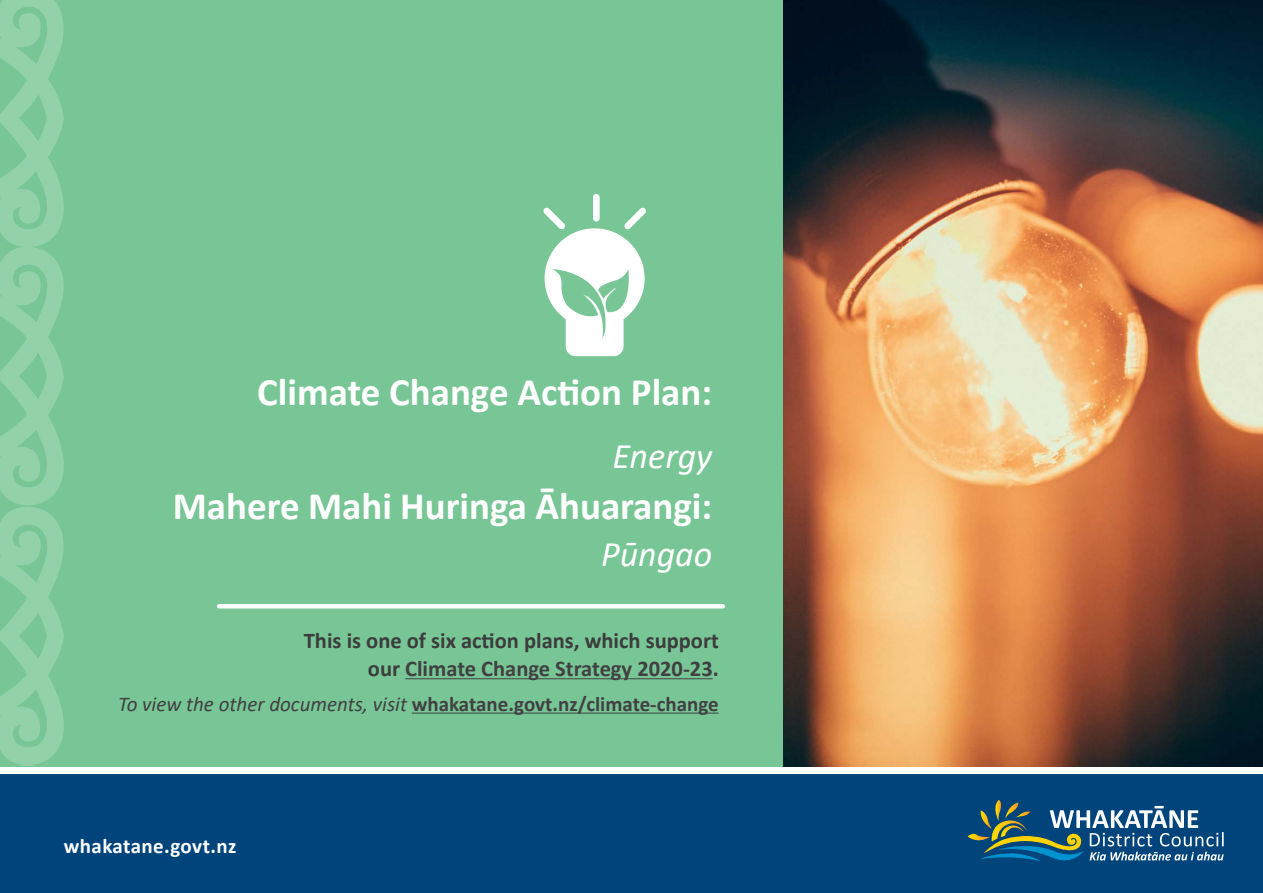
<style>
.page{position:relative;width:1263px;height:893px;background:#fff}
.page>*{position:absolute;margin:0;border:0;box-sizing:border-box;transform-origin:0 0}
.t1{font:700 39px "Calibri";color:#fff}
.t2{font:italic 36px "Calibri";color:#fff}
.t3{font:700 22.5px/28.5px "Calibri";color:#3c3c3c;text-align:right}
.t4{font:700 21px "Calibri";color:#414042}
.t5{font:700 21px "Calibri";letter-spacing:.02em;color:#fff}
.s1{color:#414042}
.s2{font-weight:400;font-style:italic}
</style>
<div class="page">
<img style="left:782px;top:0;width:481px;height:766px">
<div style="left:0;top:775px;width:1263px;height:118px;background:#00447c"></div>
<div style="left:0;top:0;width:782px;height:766px;background:#78c696"></div>
<svg style="left:968px;top:800px;width:256px;height:61px"></svg>
<svg style="left:0;top:0;width:64px;height:765px"></svg>
<div style="left:593px;top:194px;width:7px;height:28px;background:#fff;border-radius:3px"></div>
<svg style="left:543px;top:207px;width:103px;height:149px"></svg>
<hr style="left:219px;top:604px;width:504px;height:4px;background:#fff">
<hr style="left:405px;top:678px;width:308px;height:1px;background:#414042">
<hr style="left:412px;top:713px;width:307px;height:1px;background:#414042">
<h1 class="t1" style="left:257px;top:364px;width:456px">Climate Change Action Plan:</h1>
<h2 class="t2" style="left:612px;top:431px;width:101px">Energy</h2>
<h1 class="t1" style="left:173px;top:478px;width:541px">Mahere Mahi Huringa Āhuarangi:</h1>
<h2 class="t2" style="left:601px;top:529px;width:113px">Pūngao</h2>
<p class="t3" style="left:304px;top:626px;width:416px">This is one of six action plans, which support our <span class="s1">Climate Change Strategy 2020-23</span>.</p>
<p class="t4" style="left:118px;top:689px;width:602px"><span class="s2">To view the other documents, visit</span> whakatane.govt.nz/climate-change</p>
<p class="t5" style="left:64px;top:831px;width:174px">whakatane.govt.nz</p>
</div>
